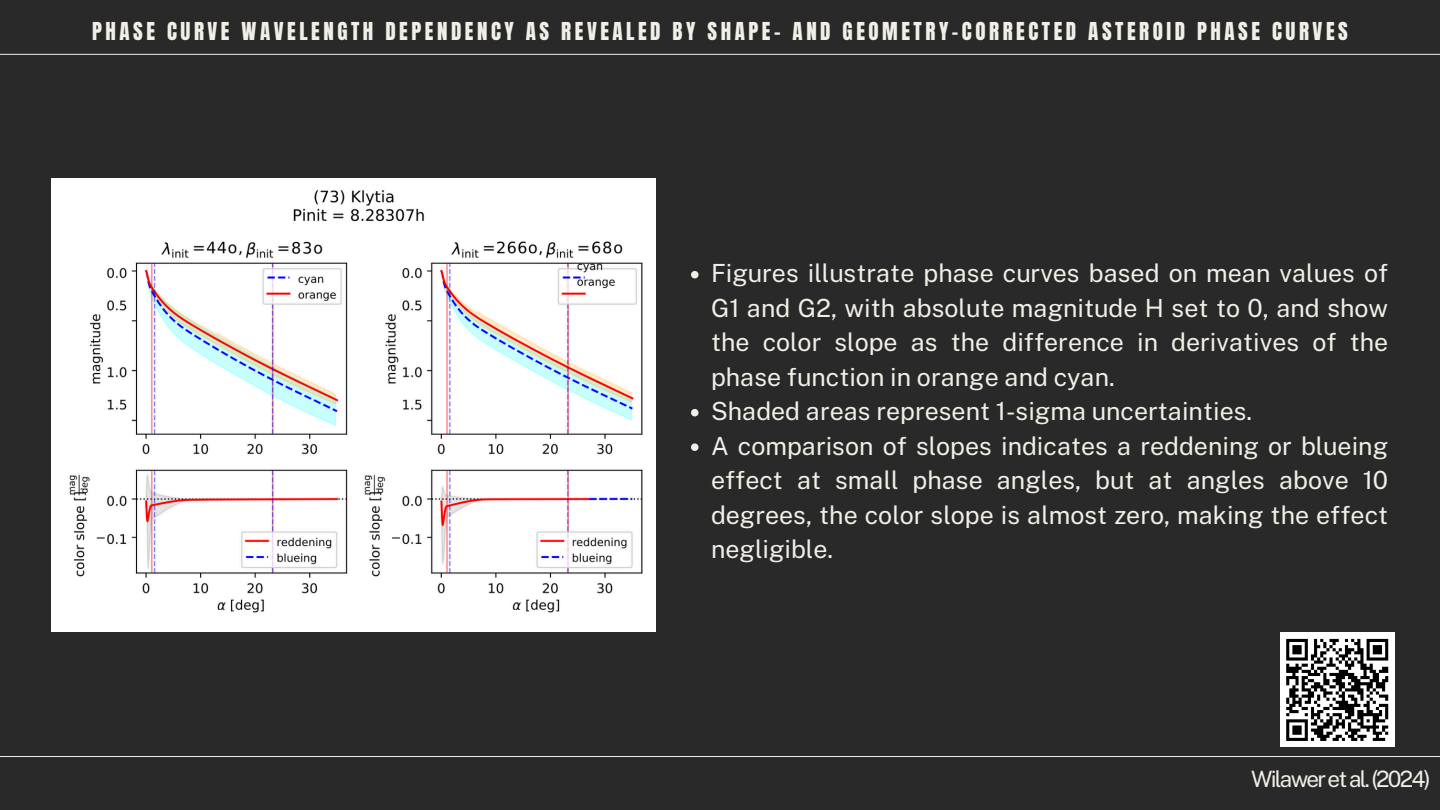
<style>
.page{position:relative;width:1440px;height:810px;background:#292929}
.page>*{position:absolute;margin:0;border:0;box-sizing:border-box;transform-origin:0 0}
.t1{font:25px/34.5px "Public Sans";color:#f1efe7;text-align:justify}
.t2{font:22.5px "Public Sans";letter-spacing:-.08em;color:#f1efe7}
.t3{font:21px "Anton";letter-spacing:.17em;color:#f1efe7}
</style>
<div class="page">
<hr style="left:0;top:54px;width:1440px;height:1px;background:#f1efe7">
<hr style="left:0;top:756px;width:1440px;height:1px;background:#f1efe7">
<img style="left:52px;top:178px;width:604px;height:454px">
<div style="left:1280px;top:633px;width:114px;height:114px;background:#fff"></div>
<svg style="left:1286px;top:638px;width:103px;height:103px"></svg>
<svg style="left:691px;top:271px;width:8px;height:7px"></svg>
<svg style="left:691px;top:409px;width:8px;height:7px"></svg>
<svg style="left:691px;top:443px;width:8px;height:8px"></svg>
<p class="t3" style="left:92px;top:16px;width:1257px">PHASE CURVE WAVELENGTH DEPENDENCY AS REVEALED BY SHAPE- AND GEOMETRY-CORRECTED ASTEROID PHASE CURVES</p>
<p class="t1" style="left:711px;top:256px;width:679px">Figures illustrate phase curves based on mean values of G1 and G2, with absolute magnitude H set to 0, and show the color slope as the difference in derivatives of the phase function in orange and cyan.</p>
<p class="t1" style="left:711px;top:394px;width:543px">Shaded areas represent 1-sigma uncertainties.</p>
<p class="t1" style="left:711px;top:428px;width:679px">A comparison of slopes indicates a reddening or blueing effect at small phase angles, but at angles above 10 degrees, the color slope is almost zero, making the effect negligible.</p>
<p class="t2" style="left:1251px;top:766px;width:181px">Wilaweretal.(2024)</p>
</div>
